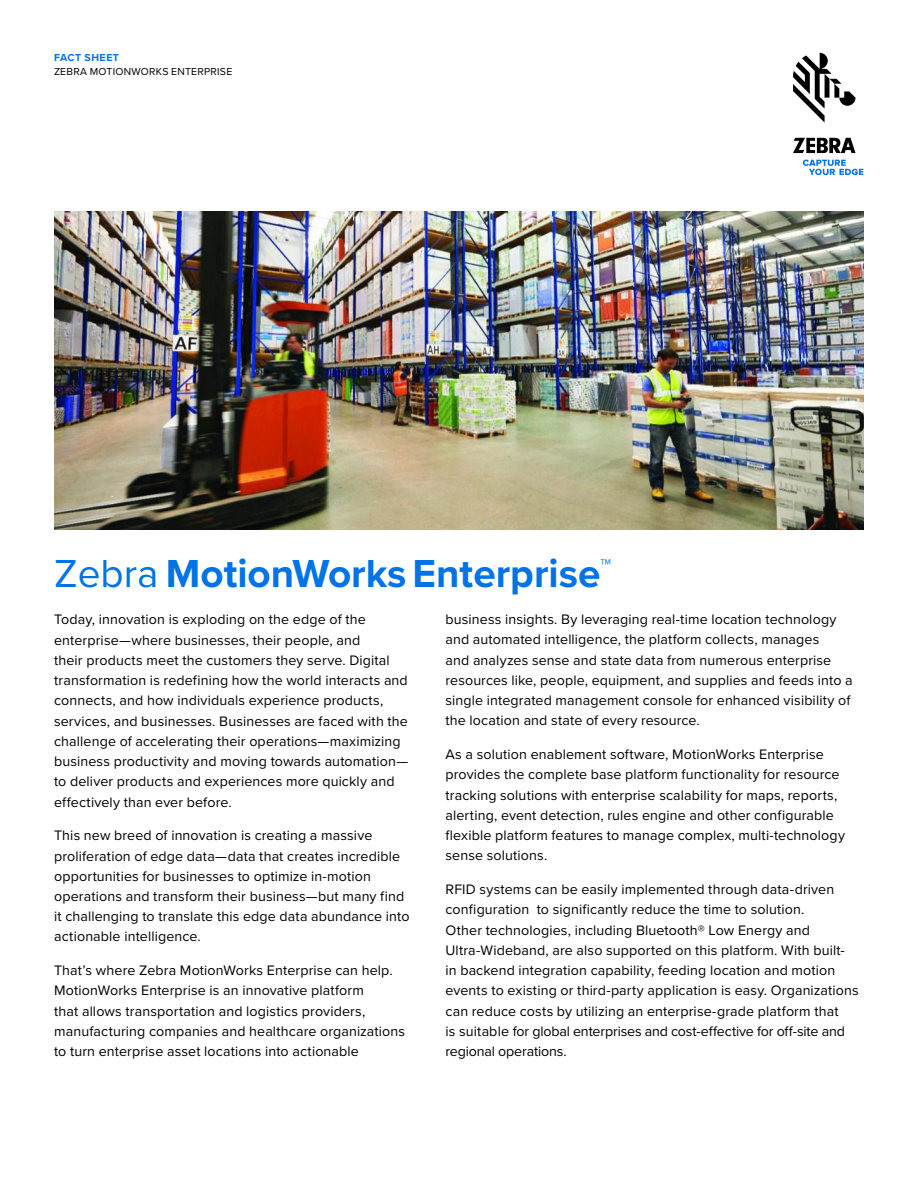
<style>
.page{position:relative;width:918px;height:1188px;background:#fff}
.page>*{position:absolute;margin:0;border:0;box-sizing:border-box;transform-origin:0 0}
.t1{font:700 40.5px "Proxima Nova";color:#0073e6}
.t2{font:14.25px/20.2px "Proxima Nova";letter-spacing:.01em;color:#000}
.t3{font:10.5px "Proxima Nova";letter-spacing:.025em;color:#000}
.t4{font:700 10.5px "Proxima Nova";letter-spacing:.05em;color:#0073e6}
.s1{font-weight:400}
</style>
<div class="page">
<img style="left:54px;top:212px;width:810px;height:318px">
<svg style="left:793px;top:53px;width:63px;height:70px"></svg>
<svg style="left:793px;top:138px;width:63px;height:15px"></svg>
<svg style="left:803px;top:160px;width:60px;height:15px"></svg>
<p class="t4" style="left:54px;top:50px;width:67px">FACT SHEET</p>
<p class="t3" style="left:54px;top:64px;width:180px">ZEBRA MOTIONWORKS ENTERPRISE</p>
<h1 class="t1" style="left:54px;top:543px;width:559px"><span class="s1">Zebra</span> MotionWorks Enterprise<sup>™</sup></h1>
<p class="t2" style="left:54px;top:609px;width:356px">Today, innovation is exploding on the edge of the enterprise—where businesses, their people, and<br>their products meet the customers they serve. Digital transformation is redefining how the world interacts and connects, and how individuals experience products, services, and businesses. Businesses are faced with the challenge of accelerating their operations—maximizing business productivity and moving towards automation— to deliver products and experiences more quickly and effectively than ever before.</p>
<p class="t2" style="left:54px;top:825px;width:357px">This new breed of innovation is creating a massive proliferation of edge data—data that creates incredible opportunities for businesses to optimize in-motion operations and transform their business—but many find it challenging to translate this edge data abundance into actionable intelligence.</p>
<p class="t2" style="left:54px;top:960px;width:353px">That’s where Zebra MotionWorks Enterprise can help.<br>MotionWorks Enterprise is an innovative platform<br>that allows transportation and logistics providers, manufacturing companies and healthcare organizations to turn enterprise asset locations into actionable</p>
<p class="t2" style="left:445px;top:609px;width:409px">business insights. By leveraging real-time location technology and automated intelligence, the platform collects, manages<br>and analyzes sense and state data from numerous enterprise resources like, people, equipment, and supplies and feeds into a single integrated management console for enhanced visibility of the location and state of every resource.</p>
<p class="t2" style="left:445px;top:744px;width:401px">As a solution enablement software, MotionWorks Enterprise provides the complete base platform functionality for resource tracking solutions with enterprise scalability for maps, reports, alerting, event detection, rules engine and other configurable flexible platform features to manage complex, multi-technology sense solutions.</p>
<p class="t2" style="left:445px;top:879px;width:415px">RFID systems can be easily implemented through data-driven configuration to significantly reduce the time to solution.<br>Other technologies, including Bluetooth® Low Energy and Ultra-Wideband, are also supported on this platform. With built&shy;in backend integration capability, feeding location and motion events to existing or third-party application is easy. Organizations can reduce costs by utilizing an enterprise-grade platform that<br>is suitable for global enterprises and cost-effective for off-site and regional operations.</p>
</div>
